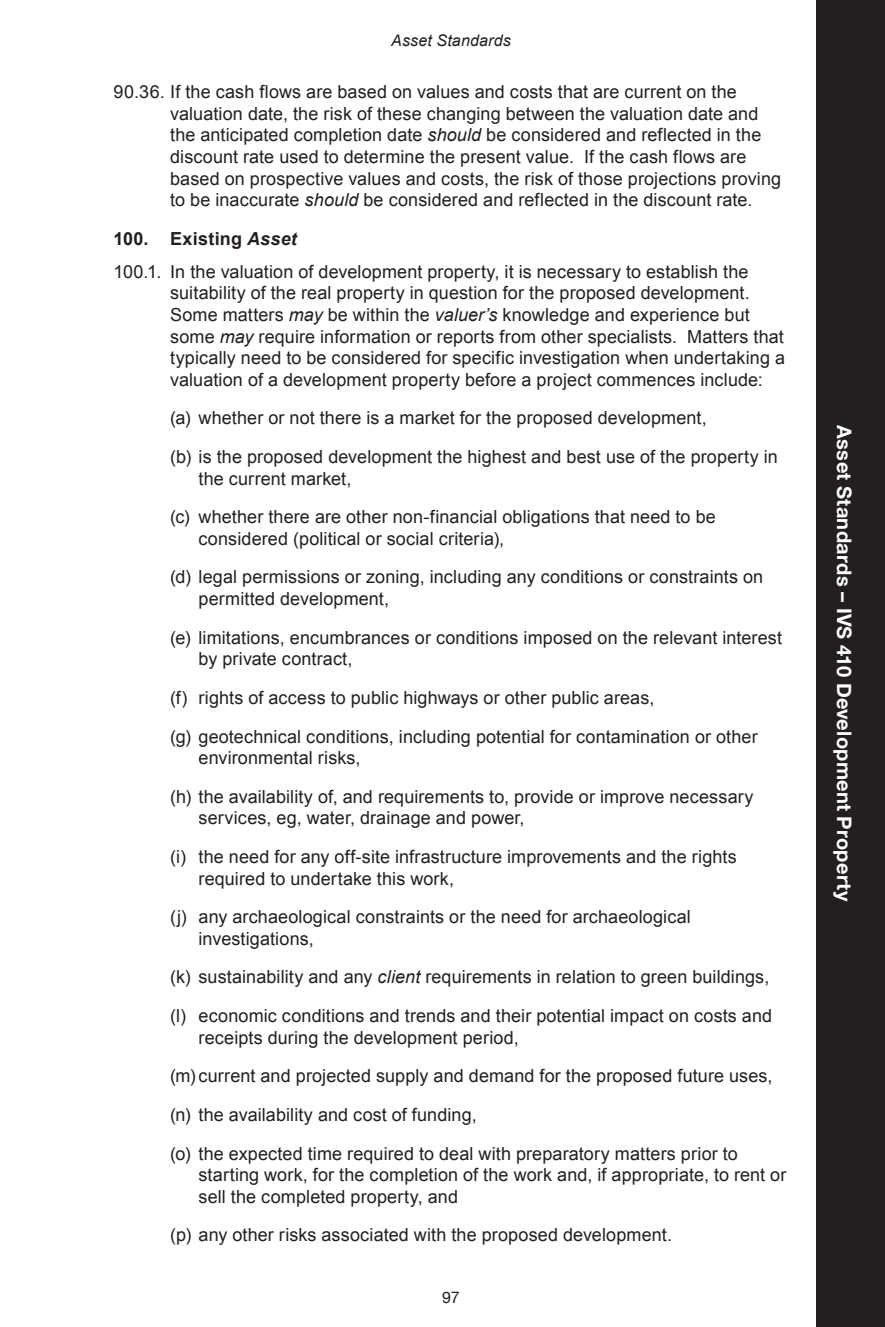
<style>
.page{position:relative;width:885px;height:1327px;background:#fff}
.page>*{position:absolute;margin:0;border:0;box-sizing:border-box;transform-origin:0 0}
.t1{font:700 20px "Helvetica Neue";letter-spacing:.015em;color:#fff}
.t2{font:18px/38.6px "Arial";letter-spacing:.005em;color:#231f20}
.t3{font:italic 16px "Arial";letter-spacing:.01em;color:#231f20}
.t4{font:16px "Helvetica Neue";color:#231f20}
.s1{font-style:italic}
.s2{font-weight:700}
.s3{font-weight:700;font-style:italic}
</style>
<div class="page">
<div style="left:816px;top:0;width:68px;height:1327px;background:#231f20"></div>
<p class="t3" style="left:391px;top:30px;width:121px">Asset Standards</p>
<p class="t2" style="left:170px;top:81px;width:612px;line-height:21.6px;text-indent:-57px">90.36. If the cash flows are based on values and costs that are current on the valuation date, the risk of these changing between the valuation date and the anticipated completion date <span class="s1">should</span> be considered and reflected in the discount rate used to determine the present value. If the cash flows are based on prospective values and costs, the risk of those projections proving to be inaccurate <span class="s1">should</span> be considered and reflected in the discount rate.</p>
<p class="t2" style="left:113px;top:222px;width:636px;line-height:33px"><span class="s2">100. Existing</span> <span class="s3">Asset<br></span>100.1. In the valuation of development property, it is necessary to establish the</p>
<p class="t2" style="left:170px;top:282px;width:616px;line-height:21.6px">suitability of the real property in question for the proposed development.<br>Some matters <span class="s1">may</span> be within the <span class="s1">valuer’s</span> knowledge and experience but some <span class="s1">may</span> require information or reports from other specialists. Matters that typically need to be considered for specific investigation when undertaking a valuation of a development property before a project commences include:</p>
<p class="t2" style="left:170px;top:399px;width:609px">(a) whether or not there is a market for the proposed development,<br>(b) is the proposed development the highest and best use of the property in</p>
<p class="t2" style="left:170px;top:459px;width:547px;text-indent:28px">the current market,<br>(c) whether there are other non-financial obligations that need to be</p>
<p class="t2" style="left:170px;top:519px;width:594px;text-indent:28px">considered (political or social criteria),<br>(d) legal permissions or zoning, including any conditions or constraints on</p>
<p class="t2" style="left:170px;top:579px;width:613px;text-indent:28px">permitted development,<br>(e) limitations, encumbrances or conditions imposed on the relevant interest</p>
<p class="t2" style="left:170px;top:640px;width:589px;text-indent:28px">by private contract,<br>(f) rights of access to public highways or other public areas,<br>(g) geotechnical conditions, including potential for contamination or other</p>
<p class="t2" style="left:170px;top:739px;width:585px;text-indent:28px">environmental risks,<br>(h) the availability of, and requirements to, provide or improve necessary</p>
<p class="t2" style="left:170px;top:799px;width:568px;text-indent:28px">services, eg, water, drainage and power,<br>(i) the need for any off-site infrastructure improvements and the rights</p>
<p class="t2" style="left:170px;top:859px;width:522px;text-indent:28px">required to undertake this work,<br>(j) any archaeological constraints or the need for archaeological</p>
<p class="t2" style="left:170px;top:919px;width:603px;text-indent:28px">investigations,<br>(k) sustainability and any <span class="s1">client</span> requirements in relation to green buildings, (l) economic conditions and trends and their potential impact on costs and</p>
<p class="t2" style="left:170px;top:1018px;width:604px;text-indent:28px">receipts during the development period,<br>(m) current and projected supply and demand for the proposed future uses, (n) the availability and cost of funding,<br>(o) the expected time required to deal with preparatory matters prior to</p>
<p class="t2" style="left:198px;top:1164px;width:589px;line-height:21.6px">starting work, for the completion of the work and, if appropriate, to rent or sell the completed property, and</p>
<p class="t2" style="left:170px;top:1216px;width:503px">(p) any other risks associated with the proposed development.</p>
<p class="t4" style="left:442px;top:1285px;width:19px">97</p>
<p class="t1" style="left:859px;top:425px;width:478px;rotate:90deg">Asset Standards – IVS 410 Development Property</p>
</div>
